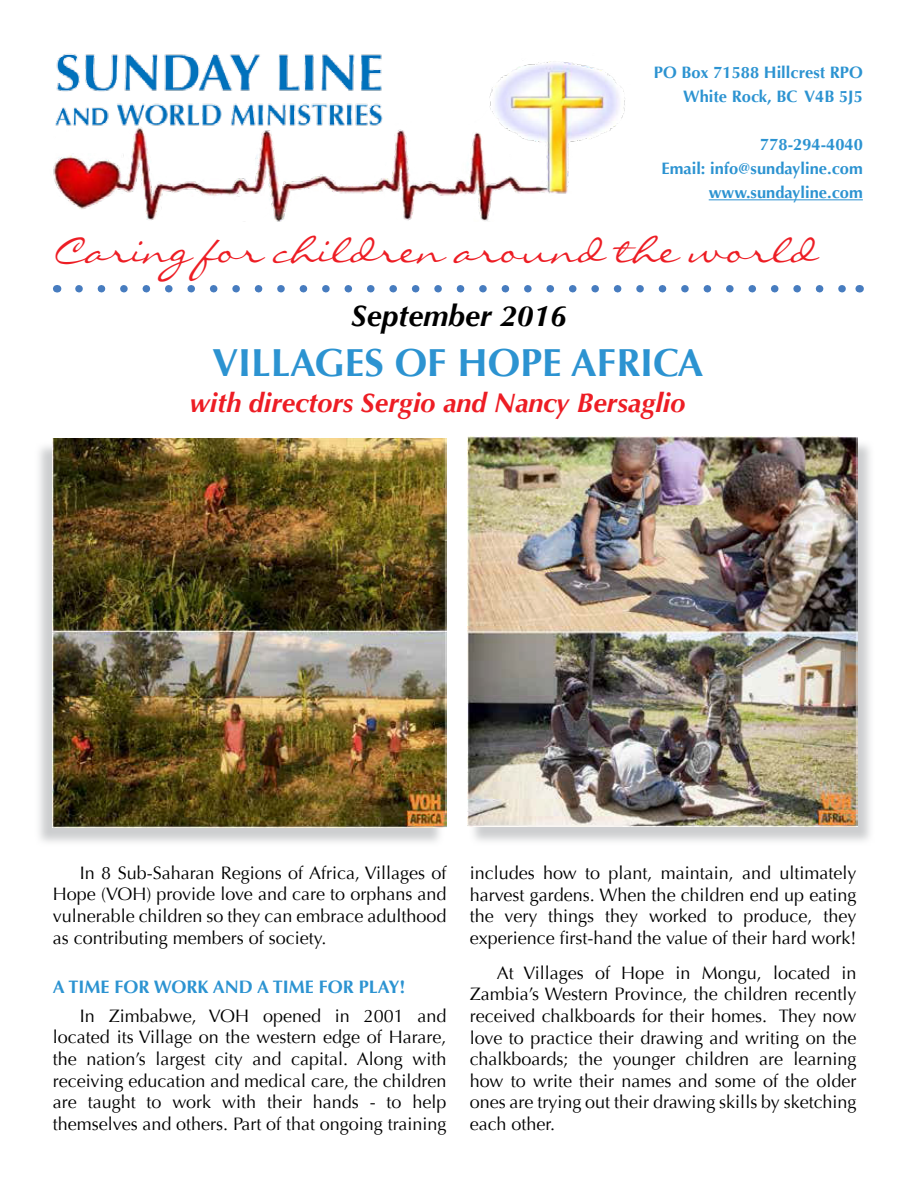
<style>
.page{position:relative;width:918px;height:1188px;background:#fff}
.page>*{position:absolute;margin:0;border:0;box-sizing:border-box;transform-origin:0 0}
.t1{font:700 39px "Optima";color:#2c93d1}
.t2{font:36px "Liorah BT";color:#ed1d24}
.t3{font:italic 700 30px "Optima";color:#000}
.t4{font:italic 700 27px "Optima";color:#ed1d24}
.t5{font:18px/21.6px "Optima";color:#000;text-align:justify}
.t6{font:700 18px "Optima";color:#2c93d1}
.t7{font:700 16.5px/24px "Optima";color:#2c93d1;text-align:right}
</style>
<div class="page">
<img style="left:53px;top:53px;width:572px;height:169px">
<hr style="left:709px;top:199px;width:154px;height:1px;background:#2c93d1">
<svg style="left:79px;top:285px;width:767px;height:7px"></svg>
<div style="left:34px;top:441px;width:410px;height:406px;background:#bcbec0;opacity:.75"></div>
<img style="left:53px;top:439px;width:394px;height:389px">
<div style="left:469px;top:440px;width:406px;height:406px;background:#bcbec0;opacity:.75"></div>
<img style="left:467px;top:436px;width:390px;height:390px">
<p class="t7" style="left:654px;top:61px;width:211px">PO Box 71588 Hillcrest RPO<br>White Rock, BC V4B 5J5</p>
<p class="t7" style="left:662px;top:133px;width:203px">778-294-4040<br>Email: info@sundayline.com www.sundayline.com</p>
<h2 class="t2" style="left:55px;top:228px;width:764px">Caring for children around the world</h2>
<h3 class="t3" style="left:351px;top:299px;width:217px">September 2016</h3>
<h1 class="t1" style="left:212px;top:340px;width:493px">VILLAGES OF HOPE AFRICA</h1>
<h3 class="t4" style="left:189px;top:387px;width:498px">with directors Sergio and Nancy Bersaglio</h3>
<p class="t5" style="left:53px;top:862px;width:395px;text-indent:27px">In 8 Sub-Saharan Regions of Africa, Villages of Hope (VOH) provide love and care to orphans and vulnerable children so they can embrace adulthood as contributing members of society.</p>
<p class="t6" style="left:53px;top:977px;width:354px">A TIME FOR WORK AND A TIME FOR PLAY!</p>
<p class="t5" style="left:53px;top:1005px;width:395px;text-indent:27px">In Zimbabwe, VOH opened in 2001 and located its Village on the western edge of Harare, the nation’s largest city and capital. Along with receiving education and medical care, the children are taught to work with their hands - to help themselves and others. Part of that ongoing training</p>
<p class="t5" style="left:470px;top:862px;width:388px">includes how to plant, maintain, and ultimately harvest gardens. When the children end up eating the very things they worked to produce, they experience first-hand the value of their hard work!</p>
<p class="t5" style="left:470px;top:962px;width:388px;text-indent:27px">At Villages of Hope in Mongu, located in Zambia’s Western Province, the children recently received chalkboards for their homes. They now love to practice their drawing and writing on the chalkboards; the younger children are learning how to write their names and some of the older ones are trying out their drawing skills by sketching each other.</p>
</div>
